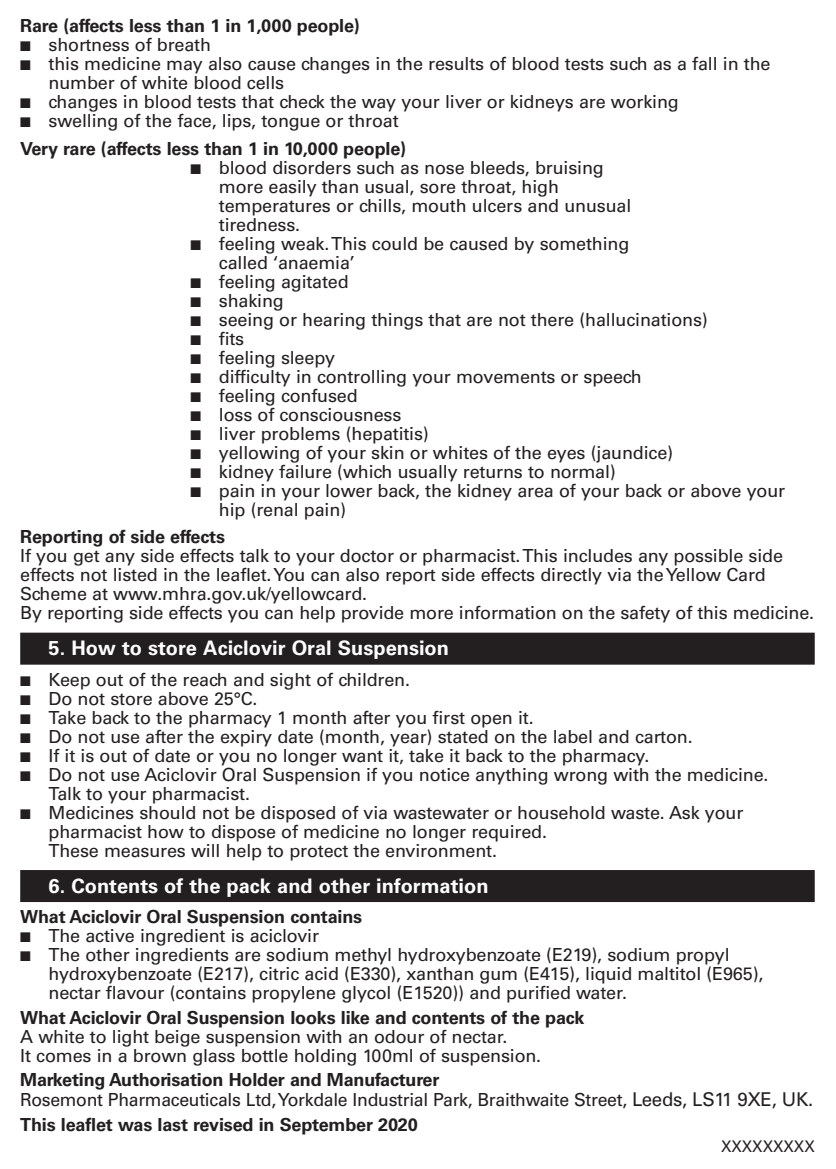
<style>
.page{position:relative;width:836px;height:1169px;background:#fff}
.page>*{position:absolute;margin:0;border:0;box-sizing:border-box;transform-origin:0 0}
.Text{font:700 20px "Univers LT Std";color:#fff}
.t1{font:18px/19px "Univers LT Std";letter-spacing:-.01em;color:#231f20}
.t2{font:700 18px "Univers LT Std";letter-spacing:-.01em;color:#231f20}
.t3{font:16px "Univers LT Std";color:#231f20;scale:.9 1}
.s1{font-size:19px}
</style>
<div class="page">
<div style="left:20px;top:633px;width:794px;height:32px;background:#231f20"></div>
<div style="left:20px;top:870px;width:794px;height:32px;background:#231f20"></div>
<p class="t2" style="left:20px;top:15px;width:341px">Rare (affects less than 1 in 1,000 people)</p>
<p class="t1" style="left:20px;top:35px;width:192px">■ shortness of breath</p>
<p class="t1" style="left:49px;top:54px;width:723px;text-indent:-28px">■ this medicine may also cause changes in the results of blood tests such as a fall in the number of white blood cells</p>
<p class="t1" style="left:20px;top:92px;width:660px">■ changes in blood tests that check the way your liver or kidneys are working</p>
<p class="t1" style="left:20px;top:111px;width:380px">■ swelling of the face, lips, tongue or throat</p>
<p class="t2" style="left:20px;top:138px;width:387px">Very rare (affects less than 1 in 10,000 people)</p>
<p class="t1" style="left:219px;top:158px;width:414px;text-indent:-28px">■ blood disorders such as nose bleeds, bruising more easily than usual, sore throat, high temperatures or chills, mouth ulcers and unusual tiredness.</p>
<p class="t1" style="left:219px;top:234px;width:412px;text-indent:-28px">■ feeling weak. This could be caused by something called ‘anaemia’</p>
<p class="t1" style="left:190px;top:272px;width:160px">■ feeling agitated</p>
<p class="t1" style="left:190px;top:291px;width:95px">■ shaking</p>
<p class="t1" style="left:190px;top:310px;width:518px">■ seeing or hearing things that are not there (hallucinations)</p>
<p class="t1" style="left:190px;top:329px;width:55px">■ fits</p>
<p class="t1" style="left:190px;top:348px;width:146px">■ feeling sleepy</p>
<p class="t1" style="left:190px;top:367px;width:452px">■ difficulty in controlling your movements or speech</p>
<p class="t1" style="left:190px;top:386px;width:169px">■ feeling confused</p>
<p class="t1" style="left:190px;top:405px;width:212px">■ loss of consciousness</p>
<p class="t1" style="left:190px;top:424px;width:240px">■ liver problems (hepatitis)</p>
<p class="t1" style="left:190px;top:443px;width:484px">■ yellowing of your skin or whites of the eyes (jaundice)</p>
<p class="t1" style="left:190px;top:462px;width:427px">■ kidney failure (which usually returns to normal)</p>
<p class="t1" style="left:219px;top:481px;width:567px;text-indent:-28px">■ pain in your lower back, the kidney area of your back or above your hip (renal pain)</p>
<p class="t2" style="left:20px;top:526px;width:206px">Reporting of side effects</p>
<p class="t1" style="left:20px;top:546px;width:764px">If you get any side effects talk to your doctor or pharmacist. This includes any possible side effects not listed in the leaflet. You can also report side effects directly via the Yellow Card<br>Scheme at www.mhra.gov.uk/yellowcard.</p>
<p class="t1" style="left:20px;top:603px;width:795px">By reporting side effects you can help provide more information on the safety of this medicine.</p>
<p class="Text" style="left:49px;top:636px;width:402px">5. How to store Aciclovir Oral Suspension</p>
<p class="t1" style="left:20px;top:670px;width:391px">■ Keep out of the reach and sight of children.</p>
<p class="t1" style="left:20px;top:689px;width:239px">■ Do not store above 25°C.</p>
<p class="t1" style="left:20px;top:708px;width:515px">■ Take back to the pharmacy 1 month after you first open it.</p>
<p class="t1" style="left:20px;top:727px;width:673px">■ Do not use after the expiry date (month, year) stated on the label and carton.</p>
<p class="t1" style="left:20px;top:746px;width:630px">■ If it is out of date or you no longer want it, take it back to the pharmacy.</p>
<p class="t1" style="left:49px;top:765px;width:721px;text-indent:-28px">■ Do not use Aciclovir Oral Suspension if you notice anything wrong with the medicine.<br>Talk to your pharmacist.</p>
<p class="t1" style="left:49px;top:803px;width:696px;text-indent:-28px">■ Medicines should not be disposed of via wastewater or household waste. Ask your pharmacist how to dispose of medicine no longer required.<br>These measures will help to protect the environment.</p>
<p class="Text" style="left:49px;top:874px;width:441px">6. Contents of the pack and other information</p>
<p class="t2" style="left:20px;top:906px;width:343px">What Aciclovir Oral Suspension contains</p>
<p class="t1" style="left:20px;top:926px;width:300px">■ The active ingredient is aciclovir</p>
<p class="t1" style="left:49px;top:945px;width:716px;text-indent:-28px">■ The other ingredients are sodium methyl hydroxybenzoate (E219), sodium propyl hydroxybenzoate (E217), citric acid (E330), xanthan gum (E415), liquid maltitol (E965), nectar flavour (contains propylene glycol (E1520)) and purified water.</p>
<p class="t2" style="left:20px;top:1007px;width:565px">What Aciclovir Oral Suspension looks like and contents of the pack</p>
<p class="t1" style="left:20px;top:1027px;width:488px">A white to light beige suspension with an odour of nectar.</p>
<p class="t1" style="left:20px;top:1046px;width:522px">It comes in a brown glass bottle holding 100ml of suspension.</p>
<p class="t2" style="left:20px;top:1069px;width:420px">Marketing Authorisation Holder and Manufacturer</p>
<p class="t1" style="left:20px;top:1090px;width:794px">Rosemont Pharmaceuticals Ltd, Yorkdale Industrial Park, Braithwaite Street, <span class="s1">Leeds, LS11 9XE, UK.</span></p>
<p class="t2" style="left:20px;top:1114px;width:399px">This leaflet was last revised in September 2020</p>
<p class="t3" style="left:720px;top:1136px;width:105px">XXXXXXXXX</p>
</div>
